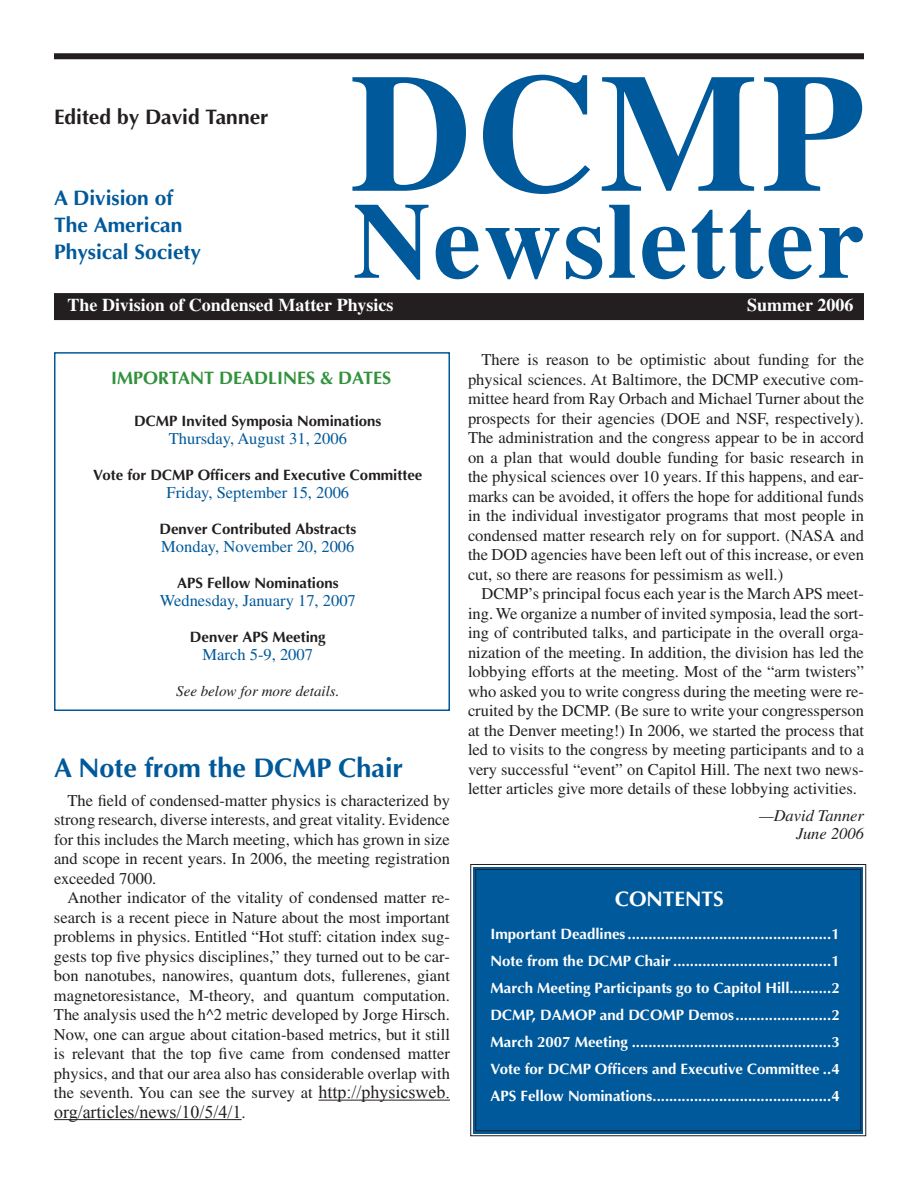
<style>
.page{position:relative;width:918px;height:1188px;background:#fff}
.page>*{position:absolute;margin:0;border:0;box-sizing:border-box;transform-origin:0 0}
.t1{font:700 168px "Times";color:#00599a}
.t2{font:700 108px "Times";letter-spacing:.02em;color:#00599a}
.t3{font:700 27px "Ottawa";color:#00599a}
.t4{font:700 21px/27px "Ottawa";color:#00599a}
.t5{font:700 21px "Ottawa";color:#231f20}
.t6{font:700 21px "Ottawa";color:#fff}
.t7{font:700 18px "Times";color:#fff}
.t8{font:18px "Times New Roman";color:#231f20}
.t9{font:700 18px "Ottawa";color:#31923c}
.t10{font:16.5px/19.5px "Times";color:#231f20;text-align:justify}
.t11{font:16.5px "Times";color:#00599a}
.t12{font:italic 16.5px/18px "Times";color:#231f20;text-align:right}
.t13{font:700 15px/27px "Ottawa";color:#fff;text-align:justify}
.t14{font:700 15px "Ottawa";color:#231f20}
.t15{font:italic 15px "Times";color:#231f20}
.s1{font-family:"Times New Roman";font-size:18px}
.s2{font-family:"Times";font-size:16.5px}
</style>
<div class="page">
<div style="left:54px;top:352px;width:396px;height:359px;border:2px solid #00599a"></div>
<hr style="left:319px;top:1100px;width:131px;height:1px;background:#231f20">
<hr style="left:54px;top:1119px;width:188px;height:1px;background:#231f20">
<div style="left:470px;top:864px;width:397px;height:273px;background:#00599a"></div>
<div style="left:475px;top:869px;width:386px;height:262px;border:1px solid #231f20"></div>
<div style="left:54px;top:293px;width:810px;height:27px;background:#231f20"></div>
<div style="left:54px;top:53px;width:810px;height:6px;background:#231f20"></div>
<p class="t5" style="left:54px;top:104px;width:216px">Edited by David Tanner</p>
<p class="t4" style="left:54px;top:185px;width:148px">A Division of<br>The American<br>Physical Society</p>
<h1 class="t1" style="left:350px;top:34px;width:515px">DCMP</h1>
<h2 class="t2" style="left:353px;top:177px;width:513px">Newsletter</h2>
<p class="t7" style="left:68px;top:294px;width:328px">The Division of Condensed Matter Physics</p>
<p class="t7" style="left:747px;top:294px;width:108px">Summer 2006</p>
<p class="t9" style="left:111px;top:367px;width:282px">IMPORTANT DEADLINES &amp; DATES</p>
<p class="t14" style="left:134px;top:412px;width:249px">DCMP Invited Symposia Nominations</p>
<p class="t11" style="left:169px;top:429px;width:180px">Thursday, August 31, 2006</p>
<p class="t14" style="left:93px;top:466px;width:331px">Vote for DCMP Officers and Executive Committee</p>
<p class="t11" style="left:166px;top:483px;width:184px">Friday, September 15, 2006</p>
<p class="t14" style="left:159px;top:520px;width:198px">Denver Contributed Abstracts</p>
<p class="t11" style="left:161px;top:537px;width:195px">Monday, November 20, 2006</p>
<p class="t14" style="left:177px;top:574px;width:163px">APS Fellow Nominations</p>
<p class="t11" style="left:160px;top:591px;width:198px">Wednesday, January 17, 2007</p>
<p class="t14" style="left:190px;top:628px;width:137px">Denver APS Meeting</p>
<p class="t11" style="left:203px;top:645px;width:112px">March 5-9, 2007</p>
<p class="t15" style="left:176px;top:683px;width:165px">See below for more details.</p>
<h3 class="t3" style="left:54px;top:751px;width:351px">A Note from the DCMP Chair</h3>
<p class="t10" style="left:54px;top:790px;width:398px;text-indent:13px">The field of condensed-matter physics is characterized by strong research, diverse interests, and great vitality. Evidence for this includes the March meeting, which has grown in size and scope in recent years. In 2006, the meeting registration exceeded 7000.</p>
<p class="t10" style="left:54px;top:888px;width:398px;text-indent:14px">Another indicator of the vitality of condensed matter re&shy;search is a recent piece in Nature about the most important problems in physics. Entitled “Hot stuff: citation index sug&shy;gests top five physics disciplines,” they turned out to be car&shy;bon nanotubes, nanowires, quantum dots, fullerenes, giant magnetoresistance, M-theory, and quantum computation.<br>The analysis used the h^2 metric developed by Jorge Hirsch.<br>Now, one can argue about citation-based metrics, but it still is relevant that the top five came from condensed matter physics, and that our area also has considerable overlap with the seventh. You can see the survey at <span class="s1">http://physicsweb.</span></p>
<p class="t8" style="left:54px;top:1100px;width:193px">org/articles/news/10/5/4/1<span class="s2">.</span></p>
<p class="t10" style="left:468px;top:350px;width:398px;text-indent:14px">There is reason to be optimistic about funding for the physical sciences. At Baltimore, the DCMP executive com&shy;mittee heard from Ray Orbach and Michael Turner about the prospects for their agencies (DOE and NSF, respectively).<br>The administration and the congress appear to be in accord on a plan that would double funding for basic research in the physical sciences over 10 years. If this happens, and ear&shy;marks can be avoided, it offers the hope for additional funds in the individual investigator programs that most people in condensed matter research rely on for support. (NASA and the DOD agencies have been left out of this increase, or even cut, so there are reasons for pessimism as well.)</p>
<p class="t10" style="left:468px;top:584px;width:398px;text-indent:13px">DCMP’s principal focus each year is the March APS meet&shy;ing. We organize a number of invited symposia, lead the sort&shy;ing of contributed talks, and participate in the overall orga&shy;nization of the meeting. In addition, the division has led the lobbying efforts at the meeting. Most of the “arm twisters” who asked you to write congress during the meeting were re&shy;cruited by the DCMP. (Be sure to write your congressperson at the Denver meeting!) In 2006, we started the process that led to visits to the congress by meeting participants and to a very successful “event” on Capitol Hill. The next two news&shy;letter articles give more details of these lobbying activities.</p>
<p class="t12" style="left:759px;top:807px;width:106px">—David Tanner<br>June 2006</p>
<p class="t6" style="left:615px;top:886px;width:110px">CONTENTS</p>
<p class="t13" style="left:490px;top:920px;width:351px">Important Deadlines .................................................1<br>Note from the DCMP Chair ......................................1<br>March Meeting Participants go to Capitol Hill ..........2<br>DCMP, DAMOP and DCOMP Demos .......................2<br>March 2007 Meeting ................................................3<br>Vote for DCMP Officers and Executive Committee ..4<br>APS Fellow Nominations ...........................................4</p>
</div>
